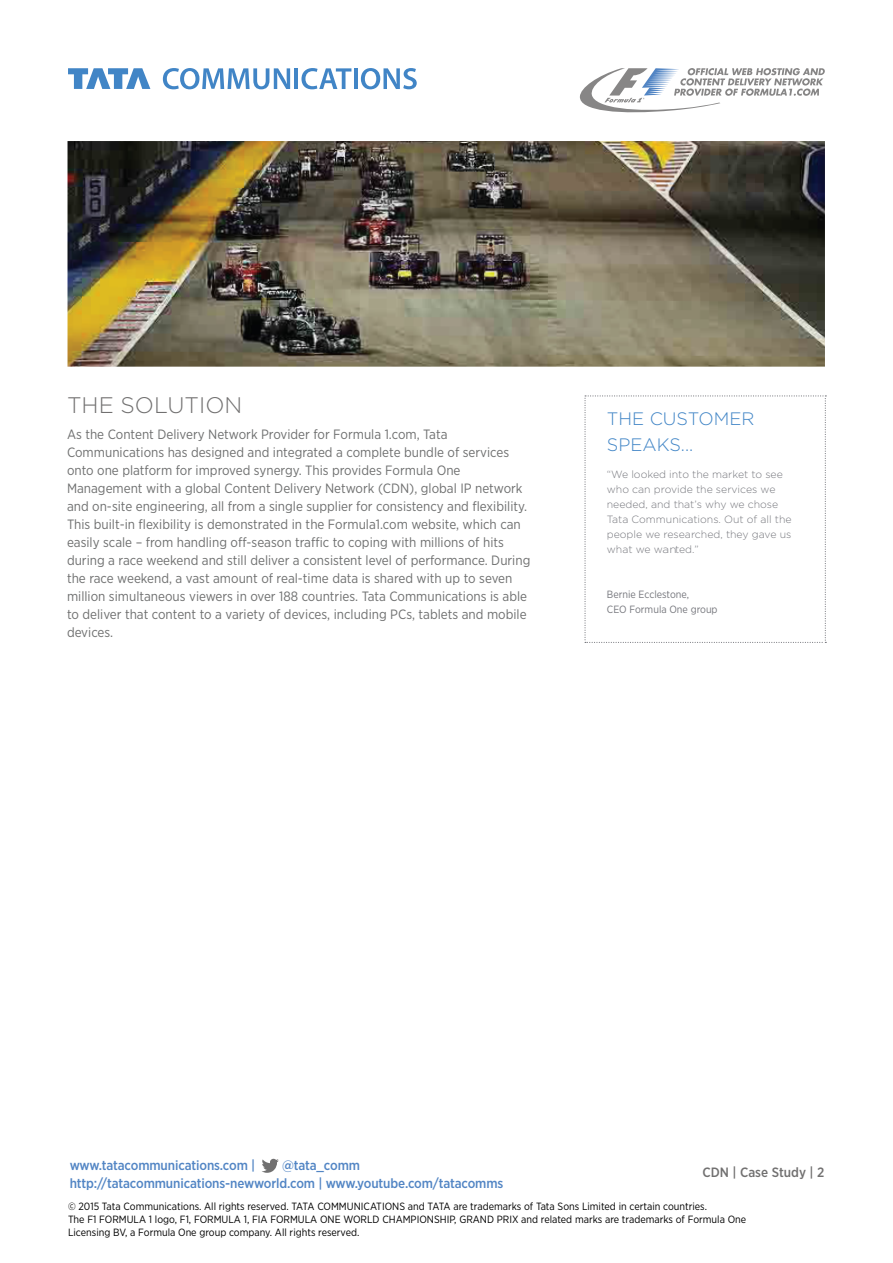
<style>
.page{position:relative;width:893px;height:1263px;background:#fff}
.page>*{position:absolute;margin:0;border:0;box-sizing:border-box;transform-origin:0 0}
.t1{font:300 22.5px "Gotham";color:#717070}
.t2{font:300 18px/25.5px "Gotham";color:#4185c6}
.t3{font:13.5px/18px "Gotham Narrow";color:#6f7070}
.t4{font:500 13.5px/18px "Gotham Narrow";letter-spacing:-.01em;color:#5285c4}
.t5{font:500 13.5px "Gotham Narrow";color:#717070}
.t6{font:10.5px/12.6px "Gotham Narrow";color:#010101}
.t7{font:300 10.5px/15px "Gotham";color:#76777d}
.t8{font:10.5px/15px "Gotham Narrow";color:#76777d}
</style>
<div class="page">
<img style="left:68px;top:141px;width:757px;height:226px">
<svg style="left:579px;top:68px;width:246px;height:45px"></svg>
<svg style="left:163px;top:68px;width:127px;height:21px"></svg>
<hr style="left:294px;top:68px;width:4px;height:21px;background:#4185c6">
<svg style="left:301px;top:68px;width:50px;height:21px"></svg>
<hr style="left:354px;top:68px;width:4px;height:21px;background:#4185c6">
<svg style="left:361px;top:68px;width:56px;height:21px"></svg>
<svg style="left:68px;top:68px;width:82px;height:21px"></svg>
<svg style="left:262px;top:1159px;width:17px;height:14px"></svg>
<svg style="left:584px;top:395px;width:242px;height:248px"></svg>
<h1 class="t1" style="left:67px;top:393px;width:177px">THE SOLUTION</h1>
<p class="t3" style="left:67px;top:425px;width:465px">As the Content Delivery Network Provider for Formula 1.com, Tata Communications has designed and integrated a complete bundle of services onto one platform for improved synergy. This provides Formula One Management with a global Content Delivery Network (CDN), global IP network and on-site engineering, all from a single supplier for consistency and flexibility.<br>This built-in flexibility is demonstrated in the Formula1.com website, which can easily scale – from handling off-season traffic to coping with millions of hits during a race weekend and still deliver a consistent level of performance. During the race weekend, a vast amount of real-time data is shared with up to seven million simultaneous viewers in over 188 countries. Tata Communications is able to deliver that content to a variety of devices, including PCs, tablets and mobile devices.</p>
<h2 class="t2" style="left:607px;top:406px;width:149px">THE CUSTOMER<br>SPEAKS...</h2>
<p class="t7" style="left:607px;top:466px;width:186px">“We looked into the market to see who can provide the services we needed, and that’s why we chose<br>Tata Communications. Out of all the people we researched, they gave us what we wanted.”</p>
<p class="t8" style="left:607px;top:586px;width:112px">Bernie Ecclestone,<br>CEO Formula One group</p>
<p class="t4" style="left:70px;top:1156px;width:187px">www.tatacommunications.com |</p>
<p class="t4" style="left:70px;top:1156px;width:435px;text-indent:212px">@tata_comm http://tatacommunications-newworld.com | www.youtube.com/tatacomms</p>
<p class="t5" style="left:702px;top:1164px;width:124px">CDN | Case Study | 2</p>
<p class="t6" style="left:68px;top:1200px;width:680px">© 2015 Tata Communications. All rights reserved. TATA COMMUNICATIONS and TATA are trademarks of Tata Sons Limited in certain countries.<br>The F1 FORMULA 1 logo, F1, FORMULA 1, FIA FORMULA ONE WORLD CHAMPIONSHIP, GRAND PRIX and related marks are trademarks of Formula One<br>Licensing BV, a Formula One group company. All rights reserved.</p>
</div>
